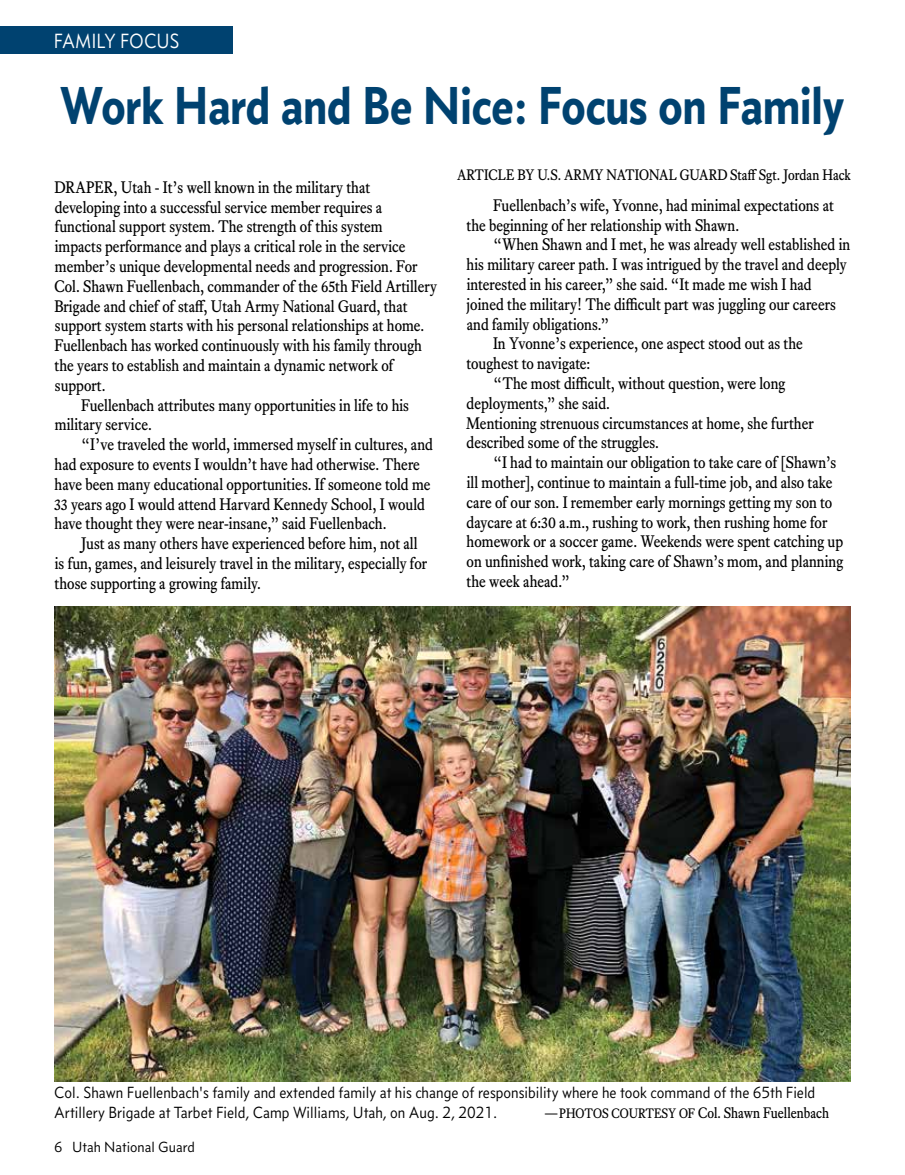
<style>
.page{position:relative;width:905px;height:1175px;background:#fff}
.page>*{position:absolute;margin:0;border:0;box-sizing:border-box;transform-origin:0 0}
.t1{font:54.45px "Concourse T6";color:#004270;scale:.91 1}
.t2{font:21px "Concourse T3 Tab";color:#fff;scale:.91 1}
.t3{font:16.5px/19.8px "Equity Text A";color:#000;scale:.91 1}
.t4{font:16.5px/19.8px "Concourse T3 Tab";color:#000;scale:.95 1}
.t5{font:15px "Equity Text A";color:#000;scale:.9 1}
.t6{font:15px "Concourse T3 Tab";color:#000}
.s1{font-family:"Equity Text B";font-size:16.5px}
.s2{font-size:13.5px}
</style>
<div class="page">
<div style="left:0;top:27px;width:232px;height:27px;background:#004270"></div>
<img style="left:54px;top:606px;width:796px;height:475px">
<p class="t2" style="left:54px;top:29px;width:139px">FAMILY FOCUS</p>
<h1 class="t1" style="left:60px;top:72px;width:863px">Work Hard and Be Nice: Focus on Family</h1>
<p class="t3" style="left:54px;top:177px;width:348px">DRAPER, Utah - It’s well known in the military that</p>
<p class="t3" style="left:55px;top:197px;width:361px">developing into a successful service member requires a</p>
<p class="t3" style="left:55px;top:217px;width:362px">functional support system. The strength of this system</p>
<p class="t3" style="left:55px;top:237px;width:387px">impacts performance and plays a critical role in the service</p>
<p class="t3" style="left:55px;top:256px;width:400px">member’s unique developmental needs and progression. For</p>
<p class="t3" style="left:54px;top:276px;width:422px">Col. Shawn Fuellenbach, commander of the 65th Field Artillery</p>
<p class="t3" style="left:54px;top:296px;width:389px">Brigade and chief of staff, Utah Army National Guard, that</p>
<p class="t3" style="left:55px;top:316px;width:407px">support system starts with his personal relationships at home.</p>
<p class="t3" style="left:54px;top:336px;width:405px">Fuellenbach has worked continuously with his family through</p>
<p class="t3" style="left:55px;top:355px;width:373px">the years to establish and maintain a dynamic network of</p>
<p class="t3" style="left:55px;top:375px;width:57px">support.</p>
<p class="t3" style="left:81px;top:395px;width:362px">Fuellenbach attributes many opportunities in life to his</p>
<p class="t3" style="left:55px;top:415px;width:108px">military service.</p>
<p class="t3" style="left:81px;top:435px;width:388px">“I’ve traveled the world, immersed myself in cultures, and</p>
<p class="t3" style="left:55px;top:454px;width:403px">had exposure to events I wouldn’t have had otherwise. There</p>
<p class="t3" style="left:55px;top:474px;width:414px">have been many educational opportunities. If someone told me</p>
<p class="t3" style="left:54px;top:494px;width:409px">33 years ago I would attend Harvard Kennedy School, I would</p>
<p class="t3" style="left:55px;top:514px;width:366px">have thought they were near-insane,” said Fuellenbach.</p>
<p class="t3" style="left:81px;top:534px;width:371px">Just as many others have experienced before him, not all</p>
<p class="t3" style="left:55px;top:553px;width:410px">is fun, games, and leisurely travel in the military, especially for</p>
<p class="t3" style="left:55px;top:573px;width:228px">those supporting a growing family.</p>
<p class="t5" style="left:457px;top:166px;width:439px">ARTICLE BY U.S. ARMY NATIONAL GUARD Staff Sgt. Jordan Hack</p>
<p class="t3" style="left:466px;top:195px;width:405px;text-indent:26px">Fuellenbach’s wife, Yvonne, had minimal expectations at the beginning of her relationship with Shawn.</p>
<p class="t3" style="left:493px;top:235px;width:394px">“When Shawn and I met, he was already well established in</p>
<p class="t3" style="left:466px;top:255px;width:419px">his military career path. I was intrigued by the travel and deeply</p>
<p class="t3" style="left:467px;top:274px;width:380px">interested in his career,” she said. “It made me wish I had</p>
<p class="t3" style="left:466px;top:294px;width:407px">joined the military! The difficult part was juggling our careers</p>
<p class="t3" style="left:466px;top:314px;width:158px">and family obligations.”</p>
<p class="t3" style="left:493px;top:334px;width:342px">In Yvonne’s experience, one aspect stood out as the</p>
<p class="t3" style="left:466px;top:354px;width:137px">toughest to navigate:</p>
<p class="t3" style="left:493px;top:373px;width:323px">“The most difficult, without question, were long</p>
<p class="t3" style="left:466px;top:393px;width:159px">deployments,” she said.</p>
<p class="t3" style="left:466px;top:413px;width:383px">Mentioning strenuous circumstances at home, she further</p>
<p class="t3" style="left:466px;top:433px;width:213px">described some of the struggles.</p>
<p class="t3" style="left:493px;top:453px;width:379px">“I had to maintain our obligation to take care of [Shawn’s</p>
<p class="t3" style="left:467px;top:472px;width:403px">ill mother], continue to maintain a full-time job, and also take</p>
<p class="t3" style="left:466px;top:492px;width:403px">care of our son. I remember early mornings getting my son to</p>
<p class="t3" style="left:466px;top:512px;width:398px">daycare at 6:30 a.m., rushing to work, then rushing home for</p>
<p class="t3" style="left:466px;top:532px;width:415px">homework or a soccer game. Weekends were spent catching up</p>
<p class="t3" style="left:466px;top:552px;width:415px">on unfinished work, taking care of Shawn’s mom, and planning</p>
<p class="t3" style="left:466px;top:571px;width:115px">the week ahead.”</p>
<p class="t4" style="left:54px;top:1082px;width:802px">Col. Shawn Fuellenbach's family and extended family at his change of responsibility where he took command of the 65th Field<br>Artillery Brigade at Tarbet Field, Camp Williams, Utah, on Aug. 2, 2021.</p>
<p class="t5" style="left:543px;top:1103px;width:319px"><span class="s1">—</span><span class="s2">PHOTOS COURTESY OF</span> Col. Shawn Fuellenbach</p>
<p class="t6" style="left:54px;top:1137px;width:142px">6 Utah National Guard</p>
</div>
